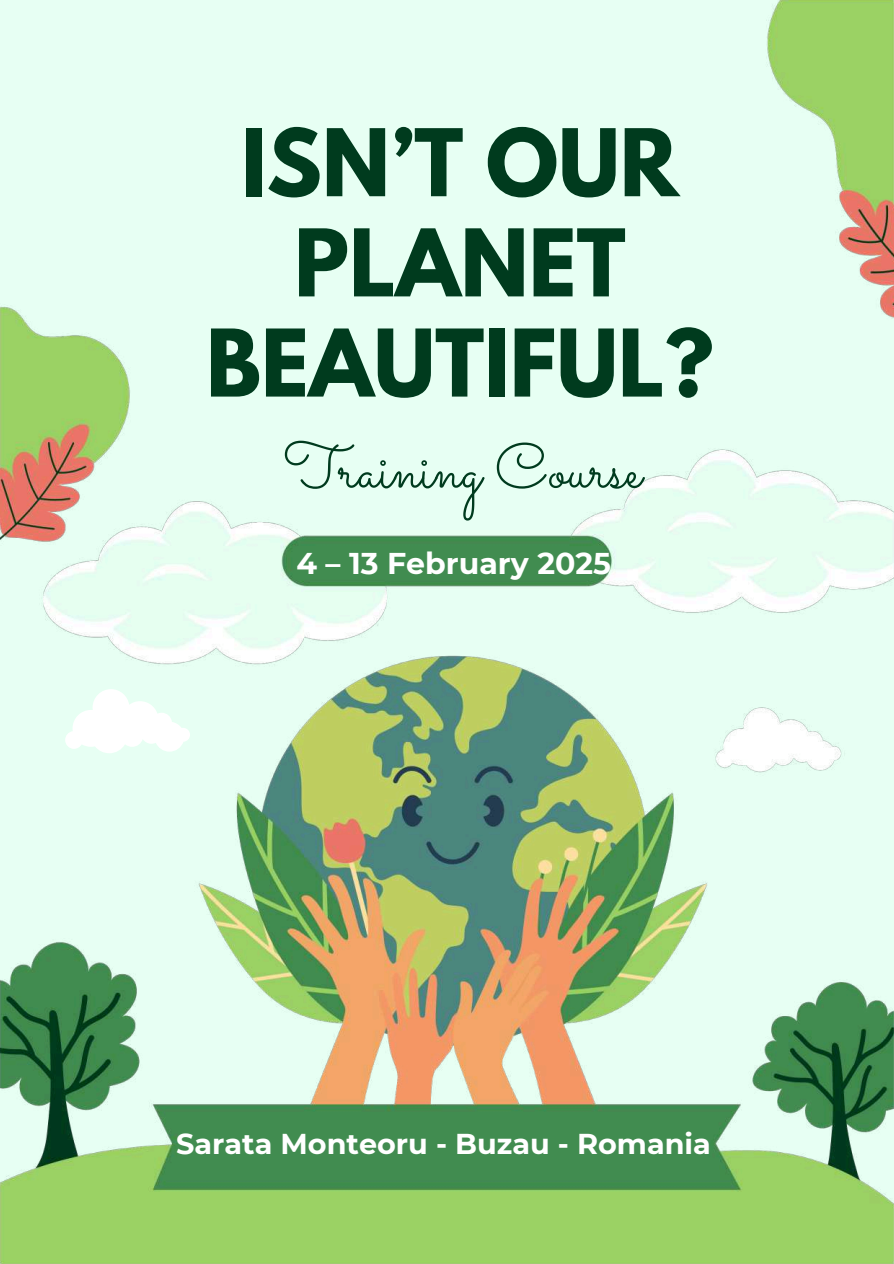
<style>
.page{position:relative;width:894px;height:1264px;background:#fff}
.page>*{position:absolute;margin:0;border:0;box-sizing:border-box;transform-origin:0 0}
.t1{font:700 82.5px/100.2px "League Spartan";color:#003b1e;text-align:center}
.t2{font:63px "Sacramento";color:#003b1e}
.t3{font:700 30px "Montserrat";color:#fff}
.t4{font:700 28.65px "Montserrat";color:#fff}
</style>
<div class="page">
<img style="left:0;top:0;width:893px;height:1263px">
<h1 class="t1" style="left:206px;top:123px;width:509px">ISN’T OUR<br>PLANET<br>BEAUTIFUL?</h1>
<h2 class="t2" style="left:283px;top:428px;width:359px">Training Course</h2>
<p class="t3" style="left:296px;top:544px;width:316px">4 – 13 February 2025</p>
<p class="t4" style="left:176px;top:1126px;width:536px">Sarata Monteoru - Buzau - Romania</p>
</div>
